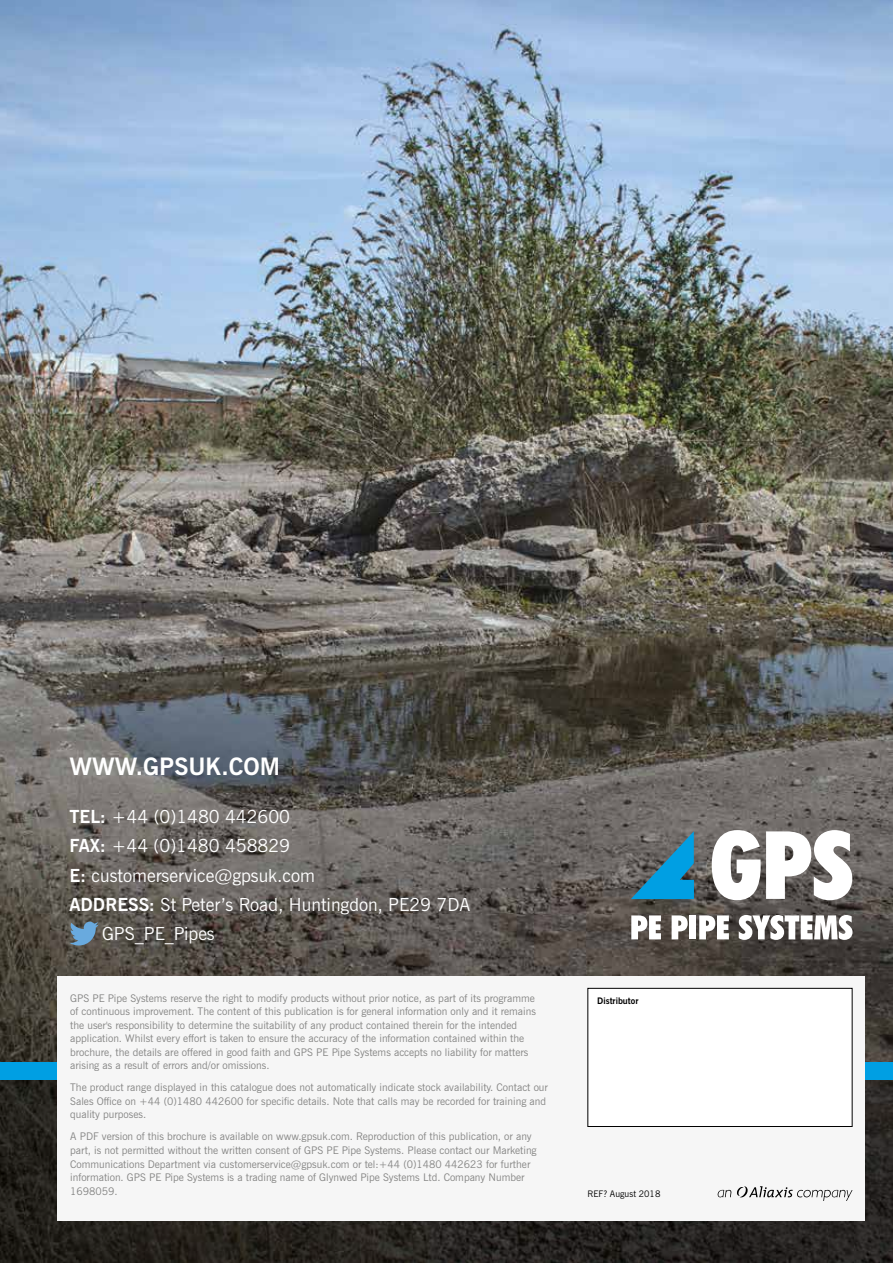
<style>
.page{position:relative;width:893px;height:1263px;background:#fff}
.page>*{position:absolute;margin:0;border:0;box-sizing:border-box;transform-origin:0 0}
.t1{font:700 24px "News Gothic BT";color:#fff}
.t2{font:18px "News Gothic BT";color:#fff}
.t3{font:10.5px/13.5px "News Gothic BT";color:#858584}
.t4{font:9px "News Gothic BT";color:#000}
.t5{font:700 9px "News Gothic BT";color:#000}
.s1{font-weight:700}
</style>
<div class="page">
<img style="left:0;top:0;width:893px;height:1062px">
<svg style="left:0;top:1079px;width:893px;height:184px;background:#282522"></svg>
<div style="left:0;top:1062px;width:893px;height:17px;background:#009fe3"></div>
<div style="left:57px;top:976px;width:808px;height:244px;background:#f6f6f6"></div>
<div style="left:588px;top:988px;width:264px;height:138px;background:#fff"></div>
<div style="left:587px;top:988px;width:265px;height:139px;border:1px solid #000"></div>
<svg style="left:69px;top:922px;width:30px;height:23px"></svg>
<svg style="left:631px;top:831px;width:63px;height:68px;background:#367e9d"></svg>
<svg style="left:712px;top:830px;width:140px;height:70px"></svg>
<svg style="left:631px;top:915px;width:30px;height:24px"></svg>
<svg style="left:672px;top:915px;width:16px;height:24px"></svg>
<div style="left:690px;top:915px;width:6px;height:24px;background:#fff"></div>
<svg style="left:699px;top:915px;width:30px;height:24px"></svg>
<svg style="left:739px;top:915px;width:113px;height:25px"></svg>
<svg style="left:737px;top:1186px;width:115px;height:15px"></svg>
<svg style="left:718px;top:1190px;width:13px;height:7px"></svg>
<h1 class="t1" style="left:70px;top:751px;width:212px">WWW.GPSUK.COM</h1>
<h2 class="t2" style="left:70px;top:805px;width:222px"><span class="s1">TEL:</span> +44 (0)1480 442600</h2>
<h2 class="t2" style="left:70px;top:835px;width:222px"><span class="s1">FAX:</span> +44 (0)1480 458829</h2>
<h2 class="t2" style="left:70px;top:864px;width:247px"><span class="s1">E:</span> customerservice@gpsuk.com</h2>
<h2 class="t2" style="left:70px;top:894px;width:402px"><span class="s1">ADDRESS:</span> St Peter’s Road, Huntingdon, PE29 7DA</h2>
<h2 class="t2" style="left:102px;top:923px;width:114px">GPS_PE_Pipes</h2>
<p class="t3" style="left:70px;top:991px;width:467px">GPS PE Pipe Systems reserve the right to modify products without prior notice, as part of its programme of continuous improvement. The content of this publication is for general information only and it remains the user's responsibility to determine the suitability of any product contained therein for the intended application. Whilst every effort is taken to ensure the accuracy of the information contained within the brochure, the details are offered in good faith and GPS PE Pipe Systems accepts no liability for matters arising as a result of errors and/or omissions.</p>
<p class="t3" style="left:70px;top:1081px;width:479px">The product range displayed in this catalogue does not automatically indicate stock availability. Contact our<br>Sales Office on +44 (0)1480 442600 for specific details. Note that calls may be recorded for training and quality purposes.</p>
<p class="t3" style="left:70px;top:1130px;width:468px">A PDF version of this brochure is available on www.gpsuk.com. Reproduction of this publication, or any part, is not permitted without the written consent of GPS PE Pipe Systems. Please contact our Marketing Communications Department via customerservice@gpsuk.com or tel:+44 (0)1480 442623 for further information. GPS PE Pipe Systems is a trading name of Glynwed Pipe Systems Ltd. Company Number 1698059.</p>
<p class="t5" style="left:597px;top:995px;width:43px">Distributor</p>
<p class="t4" style="left:587px;top:1188px;width:75px">REF? August 2018</p>
</div>
